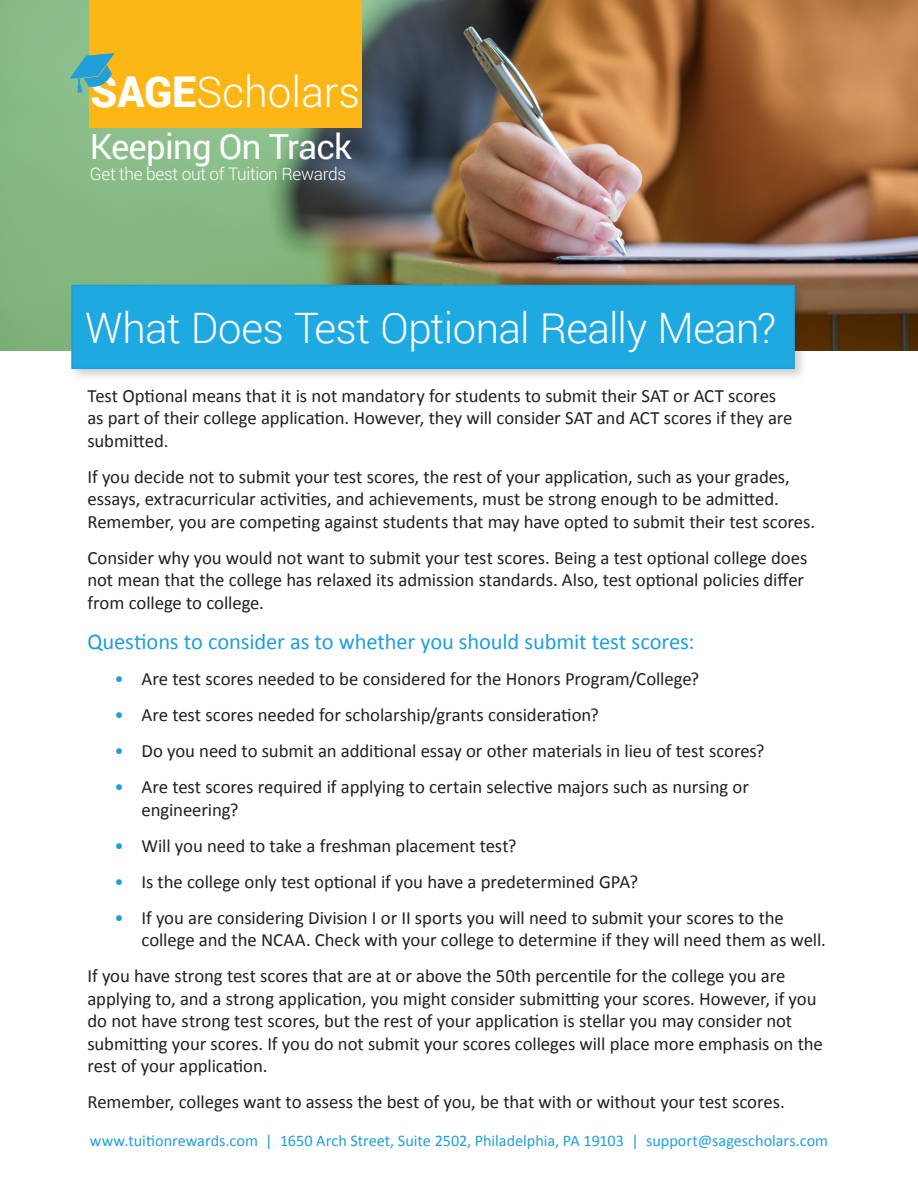
<style>
.page{position:relative;width:918px;height:1188px;background:#fff}
.page>*{position:absolute;margin:0;border:0;box-sizing:border-box;transform-origin:0 0}
.t1{font:300 42.6px "Roboto";color:#fff}
.t2{font:300 42px "Roboto";letter-spacing:-.015em;color:#fff}
.t3{font:34.5px "Roboto";letter-spacing:-.02em;color:#fff}
.t4{font:22.5px "Calibri";letter-spacing:-.005em;color:#1f9fda}
.t5{font:18.75px/22.5px "Calibri";letter-spacing:-.005em;color:#231f20}
.t6{font:300 17.25px "Roboto";letter-spacing:-.02em;color:#fff}
.t7{font:16.2px "Calibri";color:#1f9fda}
.s1{font-weight:900}
.s2{color:#1f9fda}
</style>
<div class="page">
<img style="left:1px;top:0;width:917px;height:351px">
<div style="left:89px;top:0;width:273px;height:127px;background:#fcb615"></div>
<svg style="left:70px;top:53px;width:44px;height:40px"></svg>
<div style="left:68px;top:281px;width:740px;height:101px;background:#231f20;opacity:.21"></div>
<div style="left:71px;top:285px;width:724px;height:84px;background:#1fa9e1"></div>
<p class="t1" style="left:91px;top:62px;width:271px"><span class="s1">SAGE</span>Scholars</p>
<p class="t3" style="left:90px;top:123px;width:264px">Keeping On Track</p>
<p class="t6" style="left:90px;top:162px;width:258px">Get the best out of Tuition Rewards</p>
<p class="t2" style="left:85px;top:299px;width:693px">What Does Test Optional Really Mean?</p>
<p class="t5" style="left:87px;top:383px;width:707px">Test Optional means that it is not mandatory for students to submit their SAT or ACT scores as part of their college application. However, they will consider SAT and ACT scores if they are submitted.</p>
<p class="t5" style="left:87px;top:464px;width:729px">If you decide not to submit your test scores, the rest of your application, such as your grades, essays, extracurricular activities, and achievements, must be strong enough to be admitted.<br>Remember, you are competing against students that may have opted to submit their test scores.</p>
<p class="t5" style="left:87px;top:545px;width:721px">Consider why you would not want to submit your test scores. Being a test optional college does not mean that the college has relaxed its admission standards. Also, test optional policies differ from college to college.</p>
<p class="t4" style="left:87px;top:628px;width:609px">Questions to consider as to whether you should submit test scores:</p>
<p class="t5" style="left:114px;top:667px;width:586px"><span class="s2">•</span> Are test scores needed to be considered for the Honors Program/College?</p>
<p class="t5" style="left:114px;top:703px;width:486px"><span class="s2">•</span> Are test scores needed for scholarship/grants consideration?</p>
<p class="t5" style="left:114px;top:739px;width:652px"><span class="s2">•</span> Do you need to submit an additional essay or other materials in lieu of test scores?</p>
<p class="t5" style="left:141px;top:775px;width:609px;text-indent:-27px"><span class="s2">•</span> Are test scores required if applying to certain selective majors such as nursing or engineering?</p>
<p class="t5" style="left:114px;top:833px;width:403px"><span class="s2">•</span> Will you need to take a freshman placement test?</p>
<p class="t5" style="left:114px;top:869px;width:525px"><span class="s2">•</span> Is the college only test optional if you have a predetermined GPA?</p>
<p class="t5" style="left:141px;top:905px;width:686px;text-indent:-27px"><span class="s2">•</span> If you are considering Division I or II sports you will need to submit your scores to the college and the NCAA. Check with your college to determine if they will need them as well.</p>
<p class="t5" style="left:87px;top:964px;width:737px">If you have strong test scores that are at or above the 50th percentile for the college you are applying to, and a strong application, you might consider submitting your scores. However, if you do not have strong test scores, but the rest of your application is stellar you may consider not submitting your scores. If you do not submit your scores colleges will place more emphasis on the rest of your application.</p>
<p class="t5" style="left:87px;top:1090px;width:699px">Remember, colleges want to assess the best of you, be that with or without your test scores.</p>
<p class="t7" style="left:90px;top:1131px;width:740px">www.tuitionrewards.com | 1650 Arch Street, Suite 2502, Philadelphia, PA 19103 | support@sagescholars.com</p>
</div>
